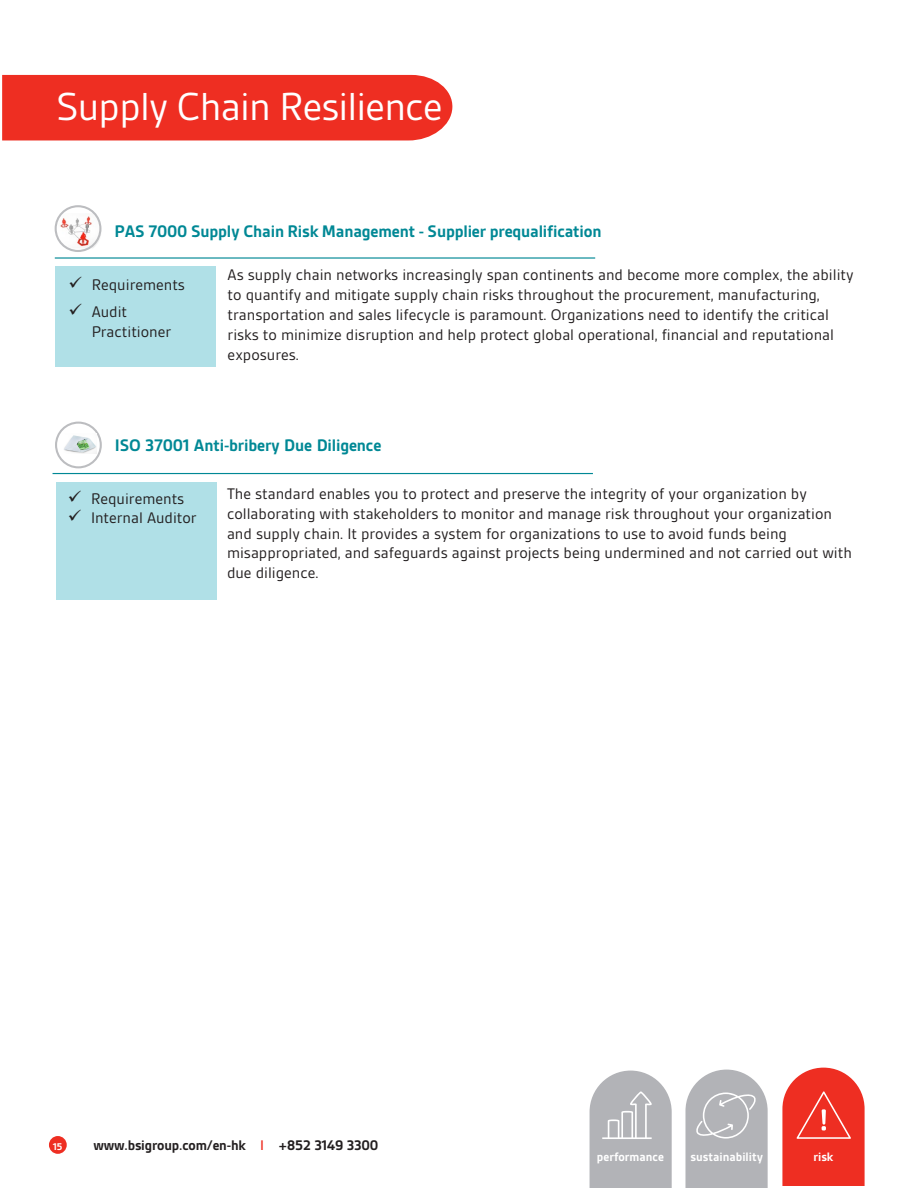
<style>
.page{position:relative;width:918px;height:1188px;background:#fff}
.page>*{position:absolute;margin:0;border:0;box-sizing:border-box;transform-origin:0 0}
.t1{font:42px "BSI Gesta";letter-spacing:-.02em;color:#fff}
.t2{font:700 18px "BSI Gesta";letter-spacing:-.01em;color:#008895}
.t3{font:16.5px/19.8px "BSI Gesta";color:#231f20}
.t4{font:700 15px "BSI Gesta";letter-spacing:-.01em;color:#231f20}
.t5{font:700 13.2px "BSI Gesta";color:#fff}
.t6{font:700 10.5px "BSI Gesta";color:#fff}
.s1{font-weight:500;color:#ee2e22}
</style>
<div class="page">
<hr style="left:55px;top:257px;width:540px;height:2px;background:#008895">
<svg style="left:57px;top:208px;width:45px;height:45px"></svg>
<img style="left:57px;top:213px;width:45px;height:35px">
<div style="left:55px;top:205px;width:46px;height:47px;border:2px solid #bcbdc0;border-radius:50%"></div>
<div style="left:56px;top:266px;width:160px;height:101px;background:#b0e0e7"></div>
<div style="left:55px;top:422px;width:47px;height:46px;border:2px solid #bcbdc0;border-radius:50%"></div>
<div style="left:56px;top:483px;width:160px;height:117px;background:#b0e0e7"></div>
<div style="left:2px;top:75px;width:451px;height:65px;background:#ee2e22"></div>
<svg style="left:685px;top:1070px;width:83px;height:118px;background:#bbbcbf"></svg>
<svg style="left:782px;top:1068px;width:83px;height:118px;background:#ef453b"></svg>
<svg style="left:590px;top:1071px;width:82px;height:117px;background:#bbbbbf"></svg>
<div style="left:49px;top:1136px;width:18px;height:18px;background:#ee2e22;border-radius:50%"></div>
<hr style="left:53px;top:473px;width:540px;height:1px;background:#008895">
<img style="left:64px;top:434px;width:33px;height:20px">
<h1 class="t1" style="left:56px;top:85px;width:389px">Supply Chain Resilience</h1>
<p class="t2" style="left:115px;top:222px;width:489px">PAS 7000 Supply Chain Risk Management - Supplier prequalification</p>
<p class="t3" style="left:228px;top:265px;width:627px">As supply chain networks increasingly span continents and become more complex, the ability to quantify and mitigate supply chain risks throughout the procurement, manufacturing, transportation and sales lifecycle is paramount. Organizations need to identify the critical risks to minimize disruption and help protect global operational, financial and reputational exposures.</p>
<p class="t3" style="left:68px;top:275px;width:118px">✓ Requirements</p>
<p class="t3" style="left:92px;top:302px;width:81px;text-indent:-23px">✓ Audit<br>Practitioner</p>
<p class="t2" style="left:115px;top:436px;width:268px">ISO 37001 Anti-bribery Due Diligence</p>
<p class="t3" style="left:68px;top:488px;width:118px">✓ Requirements</p>
<p class="t3" style="left:68px;top:508px;width:131px">✓ Internal Auditor</p>
<p class="t3" style="left:227px;top:484px;width:626px">The standard enables you to protect and preserve the integrity of your organization by collaborating with stakeholders to monitor and manage risk throughout your organization and supply chain. It provides a system for organizations to use to avoid funds being misappropriated, and safeguards against projects being undermined and not carried out with due diligence.</p>
<p class="t6" style="left:53px;top:1141px;width:11px">15</p>
<p class="t4" style="left:93px;top:1137px;width:287px">www.bsigroup.com/en-hk <span class="s1">I</span> +852 3149 3300</p>
<p class="t5" style="left:597px;top:1150px;width:69px">performance</p>
<p class="t5" style="left:691px;top:1150px;width:74px">sustainability</p>
<p class="t5" style="left:813px;top:1150px;width:21px">risk</p>
</div>
